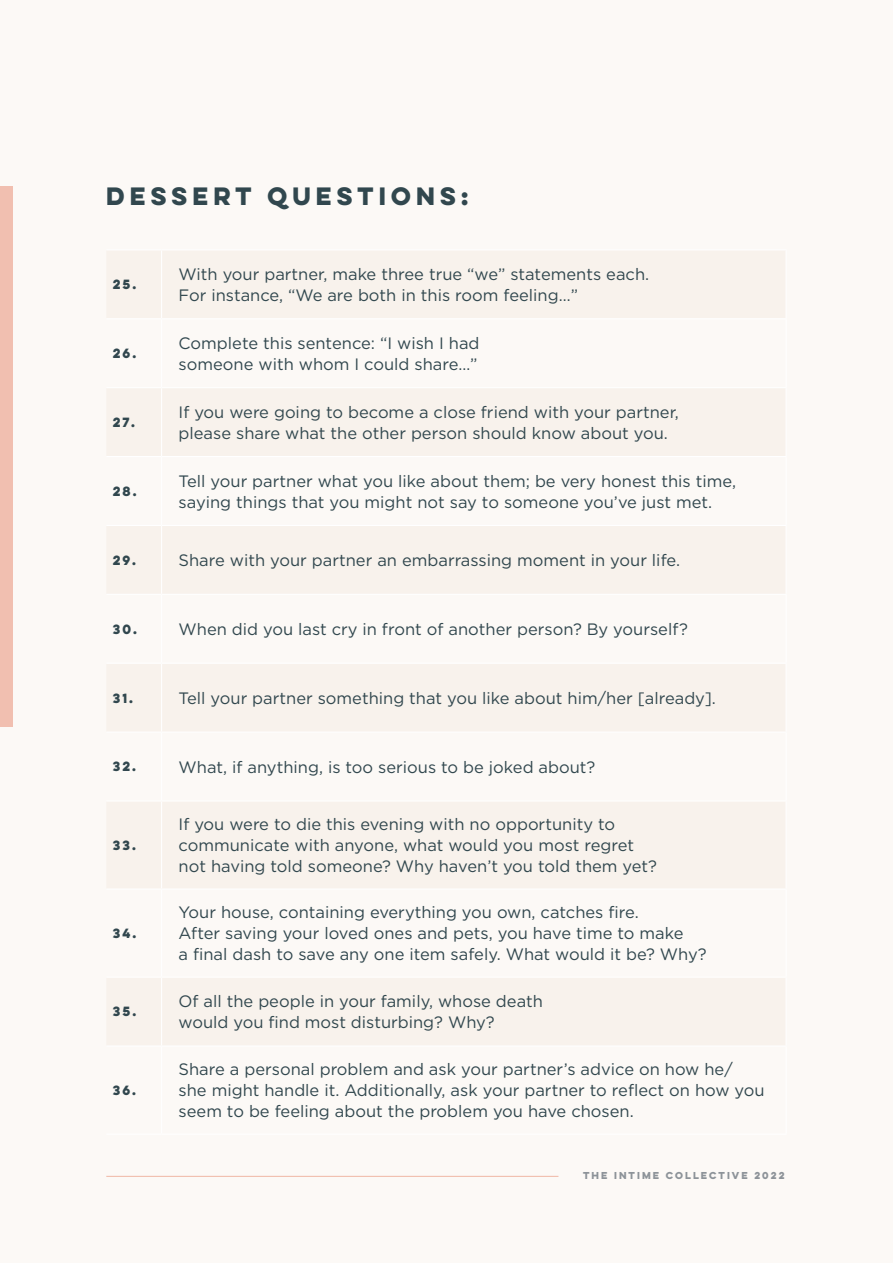
<style>
.page{position:relative;width:893px;height:1263px;background:#fcf9f6}
.page>*{position:absolute;margin:0;border:0;box-sizing:border-box;transform-origin:0 0}
.t1{font:700 22.5px "Lulo Clean One";color:#31474e}
.t2{font:16.5px/21px "Gotham";color:#31474e}
.t3{font:700 12px "Lulo Clean One";letter-spacing:-.05em;color:#31474e}
.t4{font:700 9px "Lulo Clean One";color:#8d9399}
.s1{font-family:"Lulo Clean One";font-weight:700;font-size:12px}
</style>
<div class="page">
<div style="left:0;top:186px;width:13px;height:540px;background:#f1bfb0"></div>
<hr style="left:106px;top:1176px;width:452px;height:1px;background:#f1beae">
<hr style="left:106px;top:249px;width:56px;height:1px;background:#fff">
<hr style="left:162px;top:249px;width:625px;height:1px;background:#fff">
<hr style="left:161px;top:250px;width:1px;height:68px;background:#fff">
<hr style="left:785px;top:250px;width:2px;height:68px;background:#fff">
<hr style="left:106px;top:318px;width:56px;height:1px;background:#fff">
<hr style="left:162px;top:318px;width:625px;height:1px;background:#fff">
<hr style="left:161px;top:319px;width:1px;height:68px;background:#fff">
<hr style="left:785px;top:319px;width:2px;height:68px;background:#fff">
<hr style="left:106px;top:387px;width:56px;height:1px;background:#fff">
<hr style="left:162px;top:387px;width:625px;height:1px;background:#fff">
<hr style="left:161px;top:388px;width:1px;height:68px;background:#fff">
<hr style="left:785px;top:388px;width:2px;height:68px;background:#fff">
<hr style="left:106px;top:456px;width:56px;height:1px;background:#fff">
<hr style="left:162px;top:456px;width:625px;height:1px;background:#fff">
<hr style="left:161px;top:457px;width:1px;height:68px;background:#fff">
<hr style="left:785px;top:457px;width:2px;height:68px;background:#fff">
<hr style="left:106px;top:525px;width:56px;height:1px;background:#fff">
<hr style="left:162px;top:525px;width:625px;height:1px;background:#fff">
<hr style="left:161px;top:526px;width:1px;height:68px;background:#fff">
<hr style="left:785px;top:526px;width:2px;height:68px;background:#fff">
<hr style="left:106px;top:594px;width:56px;height:1px;background:#fff">
<hr style="left:162px;top:594px;width:625px;height:1px;background:#fff">
<hr style="left:161px;top:595px;width:1px;height:68px;background:#fff">
<hr style="left:785px;top:595px;width:2px;height:68px;background:#fff">
<hr style="left:106px;top:663px;width:56px;height:1px;background:#fff">
<hr style="left:162px;top:663px;width:625px;height:1px;background:#fff">
<hr style="left:161px;top:664px;width:1px;height:67px;background:#fff">
<hr style="left:785px;top:664px;width:2px;height:67px;background:#fff">
<hr style="left:106px;top:731px;width:56px;height:2px;background:#fff">
<hr style="left:162px;top:731px;width:625px;height:2px;background:#fff">
<hr style="left:161px;top:733px;width:1px;height:67px;background:#fff">
<hr style="left:785px;top:733px;width:2px;height:67px;background:#fff">
<hr style="left:106px;top:800px;width:56px;height:1px;background:#fff">
<hr style="left:162px;top:800px;width:625px;height:1px;background:#fff">
<hr style="left:161px;top:801px;width:1px;height:87px;background:#fff">
<hr style="left:785px;top:801px;width:2px;height:87px;background:#fff">
<hr style="left:106px;top:888px;width:56px;height:2px;background:#fff">
<hr style="left:162px;top:888px;width:625px;height:2px;background:#fff">
<hr style="left:161px;top:890px;width:1px;height:86px;background:#fff">
<hr style="left:785px;top:890px;width:2px;height:86px;background:#fff">
<hr style="left:106px;top:976px;width:56px;height:2px;background:#fff">
<hr style="left:162px;top:976px;width:625px;height:2px;background:#fff">
<hr style="left:161px;top:978px;width:1px;height:67px;background:#fff">
<hr style="left:785px;top:978px;width:2px;height:67px;background:#fff">
<hr style="left:106px;top:1045px;width:56px;height:1px;background:#fff">
<hr style="left:162px;top:1045px;width:625px;height:1px;background:#fff">
<hr style="left:161px;top:1046px;width:1px;height:87px;background:#fff">
<hr style="left:785px;top:1046px;width:2px;height:87px;background:#fff">
<hr style="left:106px;top:1133px;width:56px;height:2px;background:#fff">
<hr style="left:162px;top:1133px;width:625px;height:2px;background:#fff">
<h1 class="t1" style="left:106px;top:178px;width:369px">DESSERT QUESTIONS:</h1>
<p class="t3" style="left:113px;top:275px;width:28px">25.</p>
<p class="t2" style="left:179px;top:263px;width:472px">With your partner, make three true “we” statements each.<br>For instance, “We are both in this room feeling…”</p>
<p class="t3" style="left:113px;top:344px;width:28px">26.</p>
<p class="t2" style="left:179px;top:332px;width:302px">Complete this sentence: “I wish I had someone with whom I could share…”</p>
<p class="t3" style="left:113px;top:413px;width:26px">27.</p>
<p class="t2" style="left:179px;top:401px;width:502px">If you were going to become a close friend with your partner, please share what the other person should know about you.</p>
<p class="t3" style="left:113px;top:482px;width:28px">28.</p>
<p class="t2" style="left:179px;top:470px;width:559px">Tell your partner what you like about them; be very honest this time, saying things that you might not say to someone you’ve just met.</p>
<p class="t3" style="left:113px;top:551px;width:27px">29.</p>
<p class="t2" style="left:179px;top:549px;width:503px">Share with your partner an embarrassing moment in your life.</p>
<p class="t2" style="left:113px;top:618px;width:577px"><span class="s1">30.</span> When did you last cry in front of another person? By yourself?</p>
<p class="t3" style="left:113px;top:688px;width:25px">31.</p>
<p class="t2" style="left:179px;top:687px;width:539px">Tell your partner something that you like about him/her [already].</p>
<p class="t3" style="left:113px;top:757px;width:28px">32.</p>
<p class="t2" style="left:179px;top:756px;width:418px">What, if anything, is too serious to be joked about?</p>
<p class="t3" style="left:113px;top:836px;width:27px">33.</p>
<p class="t3" style="left:113px;top:924px;width:28px">34.</p>
<p class="t2" style="left:179px;top:813px;width:480px">If you were to die this evening with no opportunity to communicate with anyone, what would you most regret not having told someone? Why haven’t you told them yet?</p>
<p class="t2" style="left:179px;top:901px;width:529px">Your house, containing everything you own, catches fire.<br>After saving your loved ones and pets, you have time to make<br>a final dash to save any one item safely. What would it be? Why?</p>
<p class="t3" style="left:113px;top:1002px;width:28px">35.</p>
<p class="t2" style="left:179px;top:990px;width:366px">Of all the people in your family, whose death would you find most disturbing? Why?</p>
<p class="t3" style="left:113px;top:1081px;width:28px">36.</p>
<p class="t2" style="left:179px;top:1058px;width:588px">Share a personal problem and ask your partner’s advice on how he/ she might handle it. Additionally, ask your partner to reflect on how you seem to be feeling about the problem you have chosen.</p>
<p class="t4" style="left:583px;top:1169px;width:205px">THE INTIME COLLECTIVE 2022</p>
</div>
